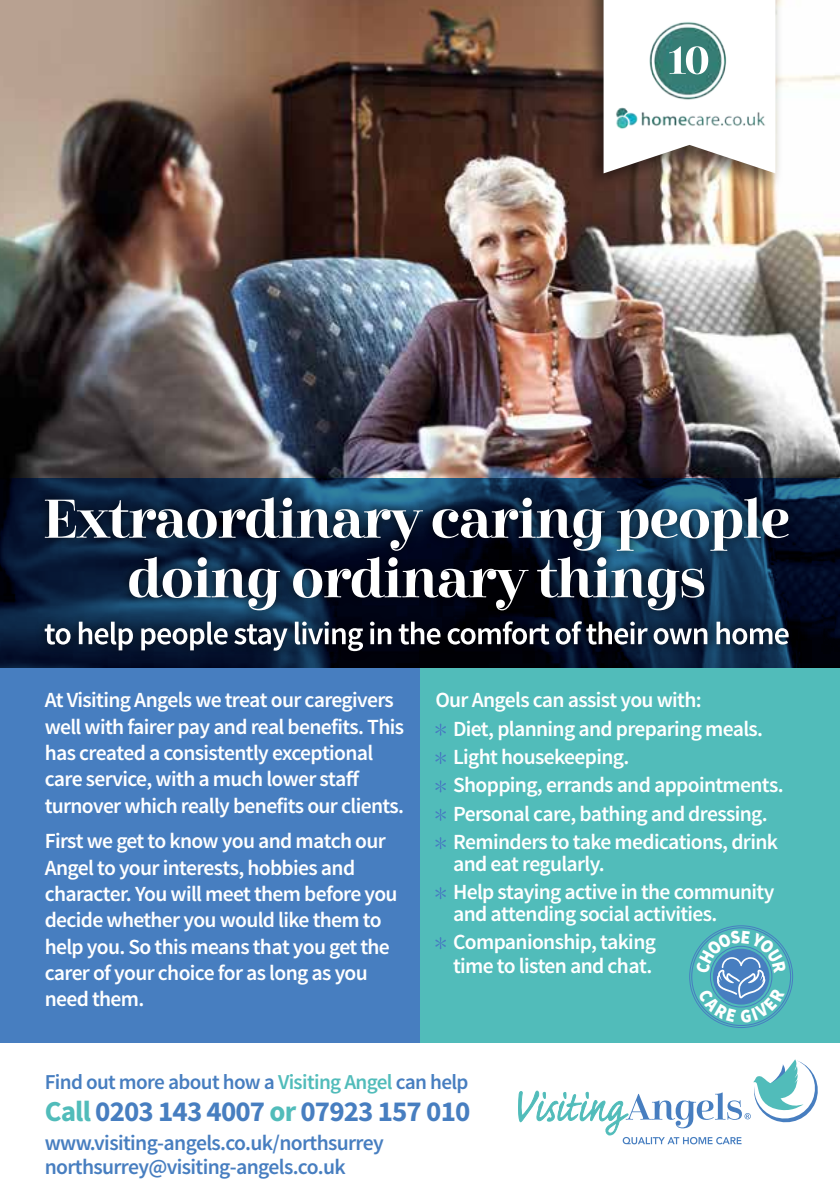
<style>
.page{position:relative;width:840px;height:1191px;background:#fff}
.page>*{position:absolute;margin:0;border:0;box-sizing:border-box;transform-origin:0 0}
.t1{font:700 29px "Source Sans Pro";letter-spacing:-.03em;color:#477ec0}
.t2{font:600 21.6px/26.4px "Source Sans Pro";letter-spacing:-.03em;color:#fff}
.t3{font:600 21.6px/23.8px "Source Sans Pro";letter-spacing:-.03em;color:#477ec0}
.t4{font:600 21.2px "Source Sans Pro";letter-spacing:-.03em;color:#477ec0}
.s1{color:#51bcba}
</style>
<div class="page">
<img style="left:0;top:0;width:839px;height:479px">
<div style="left:0;top:668px;width:420px;height:374px;background:#477ec0"></div>
<div style="left:420px;top:668px;width:419px;height:374px;background:#51bcba"></div>
<svg style="left:435px;top:723px;width:11px;height:12px"></svg>
<svg style="left:435px;top:752px;width:11px;height:12px"></svg>
<svg style="left:435px;top:780px;width:11px;height:12px"></svg>
<svg style="left:435px;top:808px;width:11px;height:13px"></svg>
<svg style="left:435px;top:837px;width:11px;height:12px"></svg>
<svg style="left:435px;top:887px;width:11px;height:12px"></svg>
<svg style="left:435px;top:937px;width:11px;height:12px"></svg>
<svg style="left:518px;top:1059px;width:300px;height:85px"></svg>
<svg style="left:0;top:479px;width:839px;height:189px;background:#081b34"></svg>
<div style="left:37px;top:488px;width:760px;height:131px;background:#000;opacity:.75"></div>
<svg style="left:129px;top:557px;width:574px;height:53px"></svg>
<svg style="left:45px;top:497px;width:743px;height:54px"></svg>
<div style="left:35px;top:611px;width:763px;height:50px;background:#000;opacity:.75"></div>
<svg style="left:45px;top:621px;width:743px;height:30px"></svg>
<div style="left:581px;top:0;width:202px;height:194px;background:#000;opacity:.55"></div>
<svg style="left:603px;top:0;width:172px;height:173px"></svg>
<svg style="left:695px;top:930px;width:91px;height:93px"></svg>
<p class="t2" style="left:45px;top:687px;width:361px">At Visiting Angels we treat our caregivers well with fairer pay and real benefits. This has created a consistently exceptional care service, with a much lower staff turnover which really benefits our clients.</p>
<p class="t2" style="left:45px;top:828px;width:354px">First we get to know you and match our Angel to your interests, hobbies and character. You will meet them before you decide whether you would like them to help you. So this means that you get the carer of your choice for as long as you need them.</p>
<p class="t2" style="left:453px;top:686px;width:332px;line-height:28.4px;text-indent:-18px">Our Angels can assist you with:<br>Diet, planning and preparing meals.<br>Light housekeeping.<br>Shopping, errands and appointments.<br>Personal care, bathing and dressing.<br>Reminders to take medications, drink</p>
<p class="t2" style="left:453px;top:850px;width:323px;line-height:28.4px">and eat regularly.<br>Help staying active in the community</p>
<p class="t2" style="left:453px;top:900px;width:266px;line-height:28.4px">and attending social activities.<br>Companionship, taking</p>
<p class="t2" style="left:453px;top:953px;width:200px">time to listen and chat.</p>
<p class="t4" style="left:45px;top:1068px;width:425px">Find out more about how a <span class="s1">Visiting Angel</span> can help</p>
<h1 class="t1" style="left:45px;top:1092px;width:427px"><span class="s1">Call</span> 0203 143 4007 <span class="s1">or</span> 07923 157 010</h1>
<p class="t3" style="left:45px;top:1131px;width:340px">www.visiting-angels.co.uk/northsurrey northsurrey@visiting-angels.co.uk</p>
</div>
